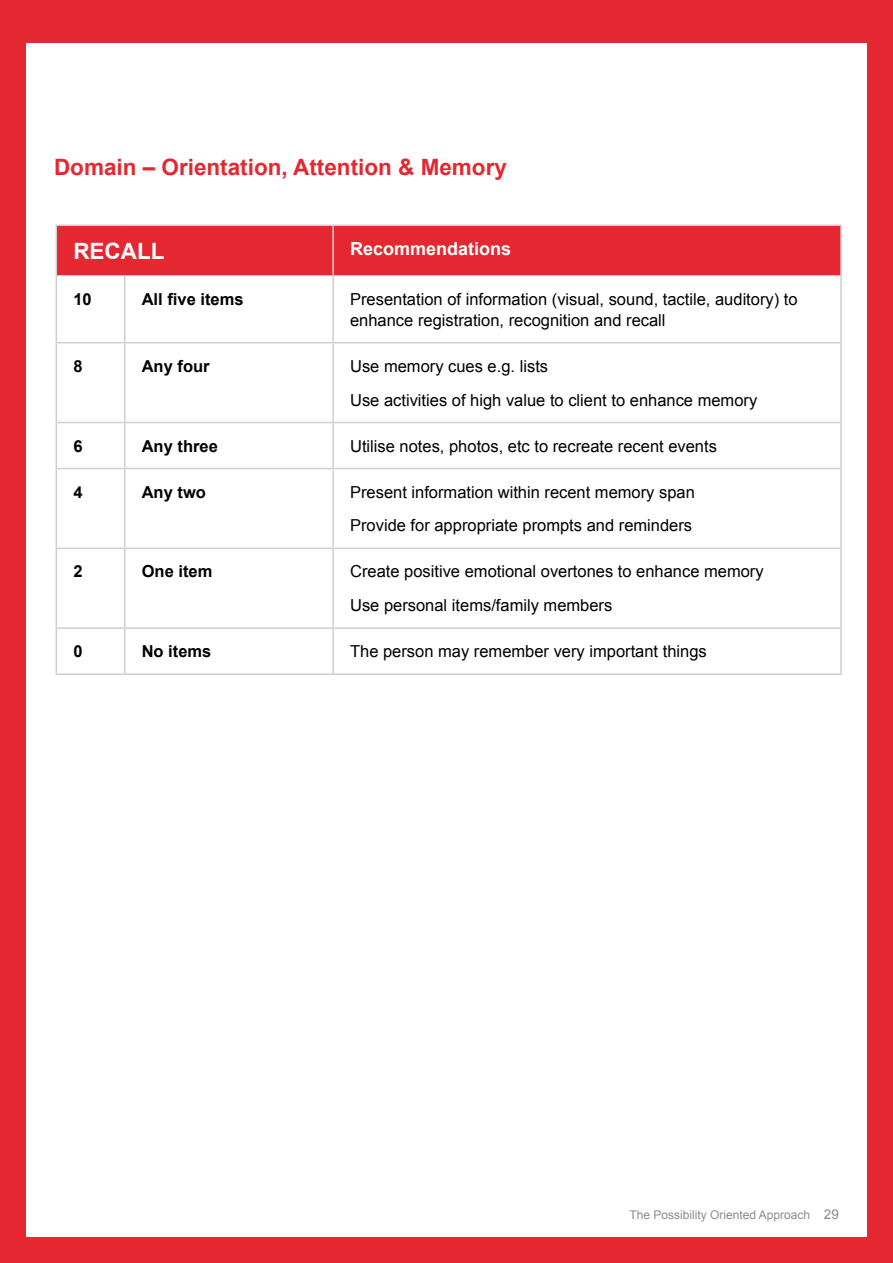
<style>
.page{position:relative;width:893px;height:1263px;background:#fff}
.page>*{position:absolute;margin:0;border:0;box-sizing:border-box;transform-origin:0 0}
.t1{font:700 22.5px "Arial";color:#e52731}
.t2{font:700 22.5px "Arial";color:#fff}
.t3{font:700 18px "Arial";color:#fff}
.t4{font:16.5px/33.8px "Arial";color:#000}
.t5{font:700 16.5px "Arial";color:#000}
.t6{font:12px "Arial";color:#8a8c8e}
.s1{font-size:13.5px}
</style>
<div class="page">
<div style="left:0;top:0;width:893px;height:42px;background:#e52731"></div>
<div style="left:0;top:1237px;width:893px;height:26px;background:#e52731"></div>
<div style="left:867px;top:0;width:26px;height:1263px;background:#e52731"></div>
<div style="left:0;top:0;width:26px;height:1263px;background:#e52731"></div>
<div style="left:57px;top:226px;width:783px;height:49px;background:#e52731"></div>
<svg style="left:57px;top:276px;width:783px;height:397px"></svg>
<hr style="left:56px;top:224px;width:69px;height:2px;background:#cdcfd0">
<hr style="left:56px;top:226px;width:1px;height:50px;background:#cdcfd0">
<hr style="left:125px;top:224px;width:208px;height:2px;background:#cdcfd0">
<hr style="left:333px;top:224px;width:509px;height:2px;background:#cdcfd0">
<hr style="left:332px;top:226px;width:2px;height:49px;background:#cdcfd0">
<hr style="left:840px;top:226px;width:2px;height:50px;background:#cdcfd0">
<hr style="left:56px;top:276px;width:1px;height:66px;background:#cdcfd0">
<hr style="left:124px;top:276px;width:1px;height:66px;background:#cdcfd0">
<hr style="left:332px;top:276px;width:2px;height:66px;background:#cdcfd0">
<hr style="left:840px;top:276px;width:2px;height:66px;background:#cdcfd0">
<hr style="left:56px;top:342px;width:69px;height:1px;background:#cdcfd0">
<hr style="left:56px;top:343px;width:1px;height:79px;background:#cdcfd0">
<hr style="left:125px;top:342px;width:208px;height:1px;background:#cdcfd0">
<hr style="left:124px;top:343px;width:1px;height:79px;background:#cdcfd0">
<hr style="left:333px;top:342px;width:509px;height:1px;background:#cdcfd0">
<hr style="left:332px;top:343px;width:2px;height:79px;background:#cdcfd0">
<hr style="left:840px;top:343px;width:2px;height:79px;background:#cdcfd0">
<hr style="left:56px;top:422px;width:69px;height:1px;background:#cdcfd0">
<hr style="left:56px;top:423px;width:1px;height:45px;background:#cdcfd0">
<hr style="left:125px;top:422px;width:208px;height:1px;background:#cdcfd0">
<hr style="left:124px;top:423px;width:1px;height:45px;background:#cdcfd0">
<hr style="left:333px;top:422px;width:509px;height:1px;background:#cdcfd0">
<hr style="left:332px;top:423px;width:2px;height:45px;background:#cdcfd0">
<hr style="left:840px;top:423px;width:2px;height:45px;background:#cdcfd0">
<hr style="left:56px;top:468px;width:69px;height:1px;background:#cdcfd0">
<hr style="left:56px;top:469px;width:1px;height:79px;background:#cdcfd0">
<hr style="left:125px;top:468px;width:208px;height:1px;background:#cdcfd0">
<hr style="left:124px;top:469px;width:1px;height:79px;background:#cdcfd0">
<hr style="left:333px;top:468px;width:509px;height:1px;background:#cdcfd0">
<hr style="left:332px;top:469px;width:2px;height:79px;background:#cdcfd0">
<hr style="left:840px;top:469px;width:2px;height:79px;background:#cdcfd0">
<hr style="left:56px;top:548px;width:69px;height:1px;background:#cdcfd0">
<hr style="left:56px;top:549px;width:1px;height:78px;background:#cdcfd0">
<hr style="left:125px;top:548px;width:208px;height:1px;background:#cdcfd0">
<hr style="left:124px;top:549px;width:1px;height:78px;background:#cdcfd0">
<hr style="left:333px;top:548px;width:509px;height:1px;background:#cdcfd0">
<hr style="left:332px;top:549px;width:2px;height:78px;background:#cdcfd0">
<hr style="left:840px;top:549px;width:2px;height:78px;background:#cdcfd0">
<hr style="left:56px;top:627px;width:69px;height:2px;background:#cdcfd0">
<hr style="left:56px;top:629px;width:1px;height:44px;background:#cdcfd0">
<hr style="left:125px;top:627px;width:208px;height:2px;background:#cdcfd0">
<hr style="left:124px;top:629px;width:1px;height:44px;background:#cdcfd0">
<hr style="left:333px;top:627px;width:509px;height:2px;background:#cdcfd0">
<hr style="left:332px;top:629px;width:2px;height:44px;background:#cdcfd0">
<hr style="left:840px;top:629px;width:2px;height:44px;background:#cdcfd0">
<hr style="left:56px;top:673px;width:69px;height:2px;background:#cdcfd0">
<hr style="left:125px;top:673px;width:208px;height:2px;background:#cdcfd0">
<hr style="left:333px;top:673px;width:509px;height:2px;background:#cdcfd0">
<hr style="left:57px;top:275px;width:68px;height:1px;background:#cdcfd0">
<hr style="left:125px;top:275px;width:208px;height:1px;background:#cdcfd0">
<hr style="left:333px;top:275px;width:507px;height:1px;background:#cdcfd0">
<h1 class="t1" style="left:54px;top:153px;width:454px">Domain – Orientation, Attention &amp; Memory</h1>
<h1 class="t2" style="left:73px;top:236px;width:93px">RECALL</h1>
<p class="t3" style="left:350px;top:237px;width:163px">Recommendations</p>
<p class="t5" style="left:73px;top:288px;width:20px">10</p>
<p class="t5" style="left:142px;top:288px;width:103px">All five items</p>
<p class="t4" style="left:350px;top:289px;width:449px;line-height:21px">Presentation of information (visual, sound, tactile, auditory) to enhance registration, recognition and recall</p>
<p class="t5" style="left:73px;top:355px;width:11px">8</p>
<p class="t5" style="left:142px;top:355px;width:69px">Any four</p>
<p class="t4" style="left:350px;top:349px;width:409px">Use memory cues e.g. lists<br>Use activities of high value to client to enhance memory</p>
<p class="t5" style="left:73px;top:435px;width:11px">6</p>
<p class="t5" style="left:142px;top:435px;width:78px">Any three</p>
<p class="t4" style="left:350px;top:429px;width:368px">Utilise notes, photos, etc to recreate recent events</p>
<p class="t5" style="left:73px;top:481px;width:11px">4</p>
<p class="t5" style="left:142px;top:481px;width:66px">Any two</p>
<p class="t4" style="left:350px;top:475px;width:346px">Present information within recent memory span<br>Provide for appropriate prompts and reminders</p>
<p class="t5" style="left:73px;top:561px;width:11px">2</p>
<p class="t5" style="left:142px;top:561px;width:72px">One item</p>
<p class="t4" style="left:350px;top:555px;width:415px">Create positive emotional overtones to enhance memory<br>Use personal items/family members</p>
<p class="t5" style="left:73px;top:640px;width:11px">0</p>
<p class="t5" style="left:142px;top:640px;width:71px">No items</p>
<p class="t4" style="left:350px;top:635px;width:358px">The person may remember very important things</p>
<p class="t6" style="left:629px;top:1207px;width:211px">The Possibility Oriented Approach <span class="s1">29</span></p>
</div>
